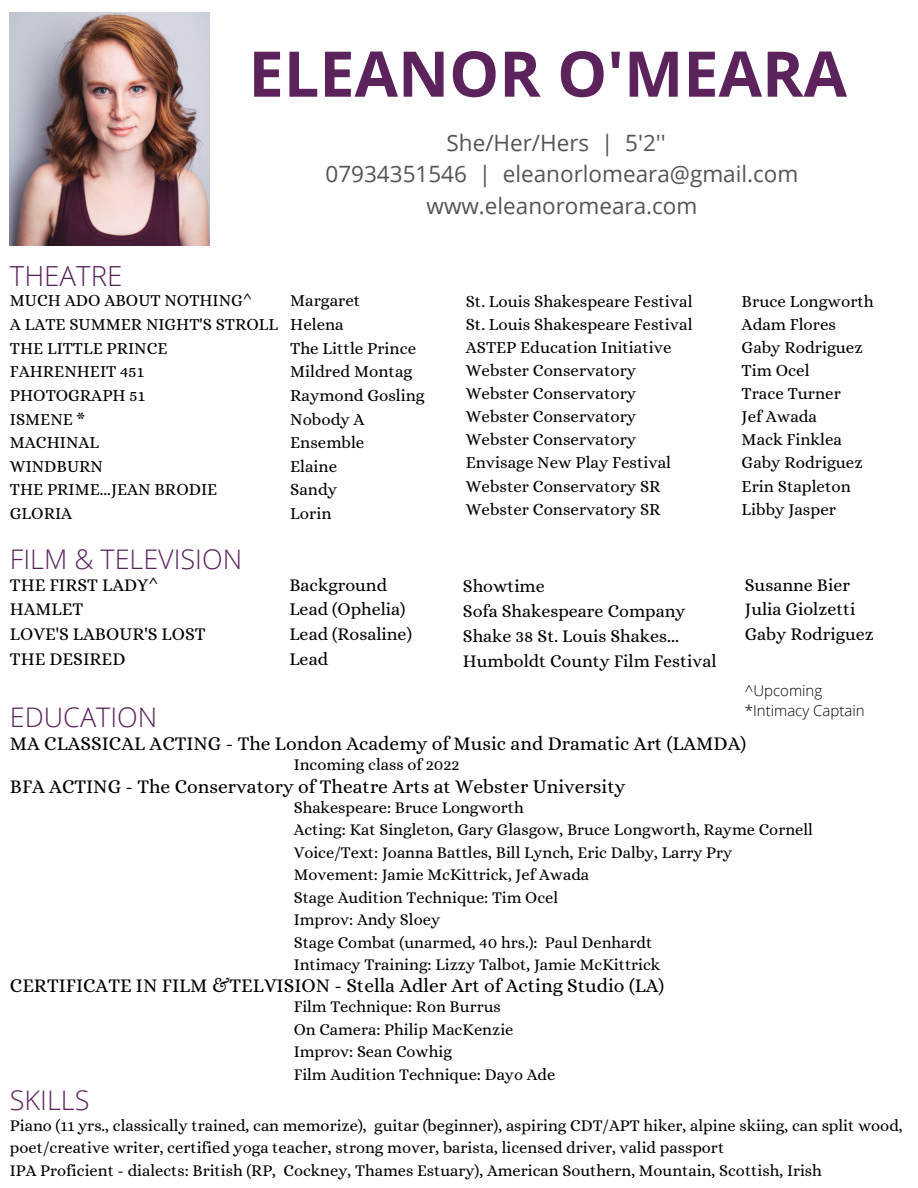
<style>
.page{position:relative;width:918px;height:1188px;background:#fff}
.page>*{position:absolute;margin:0;border:0;box-sizing:border-box;transform-origin:0 0}
.t1{font:700 63px "Open Sans";color:#5b225b}
.t2{font:300 27.75px "Open Sans";color:#5b225b}
.t3{font:300 27px "Open Sans";color:#5b225b}
.t4{font:22.5px "Open Sans";color:#545454}
.t5{font:19.5px "Alice";color:#000}
.t6{font:18px "Alice";color:#000}
.t7{font:16.95px "Alice";color:#000}
.t8{font:16.5px/22.5px "Alice";color:#000}
.t9{font:300 15px "Open Sans";color:#000}
</style>
<div class="page">
<img style="left:10px;top:13px;width:199px;height:233px">
<p class="t2" style="left:10px;top:256px;width:114px">THEATRE</p>
<p class="t1" style="left:249px;top:29px;width:600px">ELEANOR O'MEARA</p>
<p class="t4" style="left:447px;top:126px;width:221px">She/Her/Hers | 5'2''</p>
<p class="t4" style="left:326px;top:158px;width:474px">07934351546 | eleanorlomeara@gmail.com</p>
<p class="t4" style="left:427px;top:189px;width:272px">www.eleanoromeara.com</p>
<p class="t7" style="left:10px;top:291px;width:244px">MUCH ADO ABOUT NOTHING^</p>
<p class="t7" style="left:10px;top:315px;width:270px">A LATE SUMMER NIGHT'S STROLL</p>
<p class="t7" style="left:10px;top:338px;width:159px">THE LITTLE PRINCE</p>
<p class="t7" style="left:10px;top:362px;width:136px">FAHRENHEIT 451</p>
<p class="t7" style="left:10px;top:386px;width:137px">PHOTOGRAPH 51</p>
<p class="t7" style="left:10px;top:409px;width:77px">ISMENE *</p>
<p class="t7" style="left:10px;top:433px;width:91px">MACHINAL</p>
<p class="t7" style="left:10px;top:456px;width:95px">WINDBURN</p>
<p class="t7" style="left:10px;top:480px;width:209px">THE PRIME...JEAN BRODIE</p>
<p class="t7" style="left:10px;top:504px;width:64px">GLORIA</p>
<p class="t3" style="left:10px;top:540px;width:234px">FILM &amp; TELEVISION</p>
<p class="t6" style="left:10px;top:574px;width:150px">THE FIRST LADY^</p>
<p class="t6" style="left:10px;top:599px;width:75px">HAMLET</p>
<p class="t6" style="left:10px;top:624px;width:197px">LOVE'S LABOUR'S LOST</p>
<p class="t6" style="left:10px;top:649px;width:117px">THE DESIRED</p>
<p class="t7" style="left:290px;top:291px;width:72px">Margaret</p>
<p class="t7" style="left:290px;top:315px;width:55px">Helena</p>
<p class="t7" style="left:290px;top:338px;width:128px">The Little Prince</p>
<p class="t7" style="left:290px;top:362px;width:124px">Mildred Montag</p>
<p class="t7" style="left:290px;top:386px;width:136px">Raymond Gosling</p>
<p class="t7" style="left:290px;top:409px;width:76px">Nobody A</p>
<p class="t7" style="left:290px;top:433px;width:76px">Ensemble</p>
<p class="t7" style="left:290px;top:456px;width:48px">Elaine</p>
<p class="t7" style="left:290px;top:480px;width:48px">Sandy</p>
<p class="t7" style="left:290px;top:504px;width:43px">Lorin</p>
<p class="t6" style="left:289px;top:574px;width:99px">Background</p>
<p class="t6" style="left:289px;top:599px;width:118px">Lead (Ophelia)</p>
<p class="t6" style="left:289px;top:624px;width:124px">Lead (Rosaline)</p>
<p class="t6" style="left:289px;top:649px;width:40px">Lead</p>
<p class="t3" style="left:10px;top:698px;width:149px">EDUCATION</p>
<p class="t7" style="left:466px;top:292px;width:228px">St. Louis Shakespeare Festival</p>
<p class="t7" style="left:466px;top:315px;width:228px">St. Louis Shakespeare Festival</p>
<p class="t7" style="left:466px;top:338px;width:207px">ASTEP Education Initiative</p>
<p class="t7" style="left:466px;top:361px;width:172px">Webster Conservatory</p>
<p class="t7" style="left:466px;top:384px;width:172px">Webster Conservatory</p>
<p class="t7" style="left:466px;top:407px;width:172px">Webster Conservatory</p>
<p class="t7" style="left:466px;top:430px;width:172px">Webster Conservatory</p>
<p class="t7" style="left:466px;top:453px;width:207px">Envisage New Play Festival</p>
<p class="t7" style="left:466px;top:476px;width:196px">Webster Conservatory SR</p>
<p class="t7" style="left:466px;top:499px;width:196px">Webster Conservatory SR</p>
<p class="t6" style="left:463px;top:576px;width:83px">Showtime</p>
<p class="t6" style="left:463px;top:601px;width:224px">Sofa Shakespeare Company</p>
<p class="t6" style="left:463px;top:626px;width:218px">Shake 38 St. Louis Shakes...</p>
<p class="t6" style="left:463px;top:650px;width:255px">Humboldt County Film Festival</p>
<p class="t7" style="left:742px;top:292px;width:134px">Bruce Longworth</p>
<p class="t7" style="left:742px;top:315px;width:96px">Adam Flores</p>
<p class="t7" style="left:742px;top:338px;width:123px">Gaby Rodriguez</p>
<p class="t7" style="left:742px;top:361px;width:69px">Tim Ocel</p>
<p class="t7" style="left:742px;top:384px;width:101px">Trace Turner</p>
<p class="t7" style="left:742px;top:407px;width:77px">Jef Awada</p>
<p class="t7" style="left:742px;top:430px;width:102px">Mack Finklea</p>
<p class="t7" style="left:742px;top:453px;width:123px">Gaby Rodriguez</p>
<p class="t7" style="left:742px;top:476px;width:111px">Erin Stapleton</p>
<p class="t7" style="left:742px;top:499px;width:96px">Libby Jasper</p>
<p class="t6" style="left:745px;top:574px;width:107px">Susanne Bier</p>
<p class="t6" style="left:745px;top:599px;width:112px">Julia Giolzetti</p>
<p class="t6" style="left:745px;top:624px;width:131px">Gaby Rodriguez</p>
<p class="t9" style="left:745px;top:680px;width:79px">^Upcoming</p>
<p class="t9" style="left:745px;top:700px;width:121px">*Intimacy Captain</p>
<p class="t5" style="left:10px;top:733px;width:738px">MA CLASSICAL ACTING - The London Academy of Music and Dramatic Art (LAMDA)</p>
<p class="t8" style="left:294px;top:754px;width:167px">Incoming class of 2022</p>
<p class="t5" style="left:10px;top:775px;width:617px">BFA ACTING - The Conservatory of Theatre Arts at Webster University</p>
<p class="t8" style="left:294px;top:796px;width:232px">Shakespeare: Bruce Longworth</p>
<p class="t8" style="left:294px;top:818px;width:521px">Acting: Kat Singleton, Gary Glasgow, Bruce Longworth, Rayme Cornell</p>
<p class="t8" style="left:294px;top:841px;width:440px">Voice/Text: Joanna Battles, Bill Lynch, Eric Dalby, Larry Pry</p>
<p class="t8" style="left:294px;top:863px;width:297px">Movement: Jamie McKittrick, Jef Awada</p>
<p class="t8" style="left:294px;top:886px;width:266px">Stage Audition Technique: Tim Ocel</p>
<p class="t8" style="left:294px;top:908px;width:148px">Improv: Andy Sloey</p>
<p class="t8" style="left:294px;top:931px;width:360px">Stage Combat (unarmed, 40 hrs.): Paul Denhardt</p>
<p class="t8" style="left:294px;top:953px;width:368px">Intimacy Training: Lizzy Talbot, Jamie McKittrick</p>
<p class="t5" style="left:10px;top:975px;width:656px">CERTIFICATE IN FILM &amp;TELVISION - Stella Adler Art of Acting Studio (LA)</p>
<p class="t8" style="left:294px;top:996px;width:209px">Film Technique: Ron Burrus</p>
<p class="t8" style="left:294px;top:1018px;width:221px">On Camera: Philip MacKenzie</p>
<p class="t8" style="left:294px;top:1041px;width:160px">Improv: Sean Cowhig</p>
<p class="t8" style="left:294px;top:1063px;width:263px">Film Audition Technique: Dayo Ade</p>
<p class="t3" style="left:10px;top:1082px;width:81px">SKILLS</p>
<p class="t8" style="left:10px;top:1114px;width:894px">Piano (11 yrs., classically trained, can memorize), guitar (beginner), aspiring CDT/APT hiker, alpine skiing, can split wood, poet/creative writer, certified yoga teacher, strong mover, barista, licensed driver, valid passport</p>
<p class="t8" style="left:10px;top:1159px;width:814px">IPA Proficient - dialects: British (RP, Cockney, Thames Estuary), American Southern, Mountain, Scottish, Irish</p>
</div>
